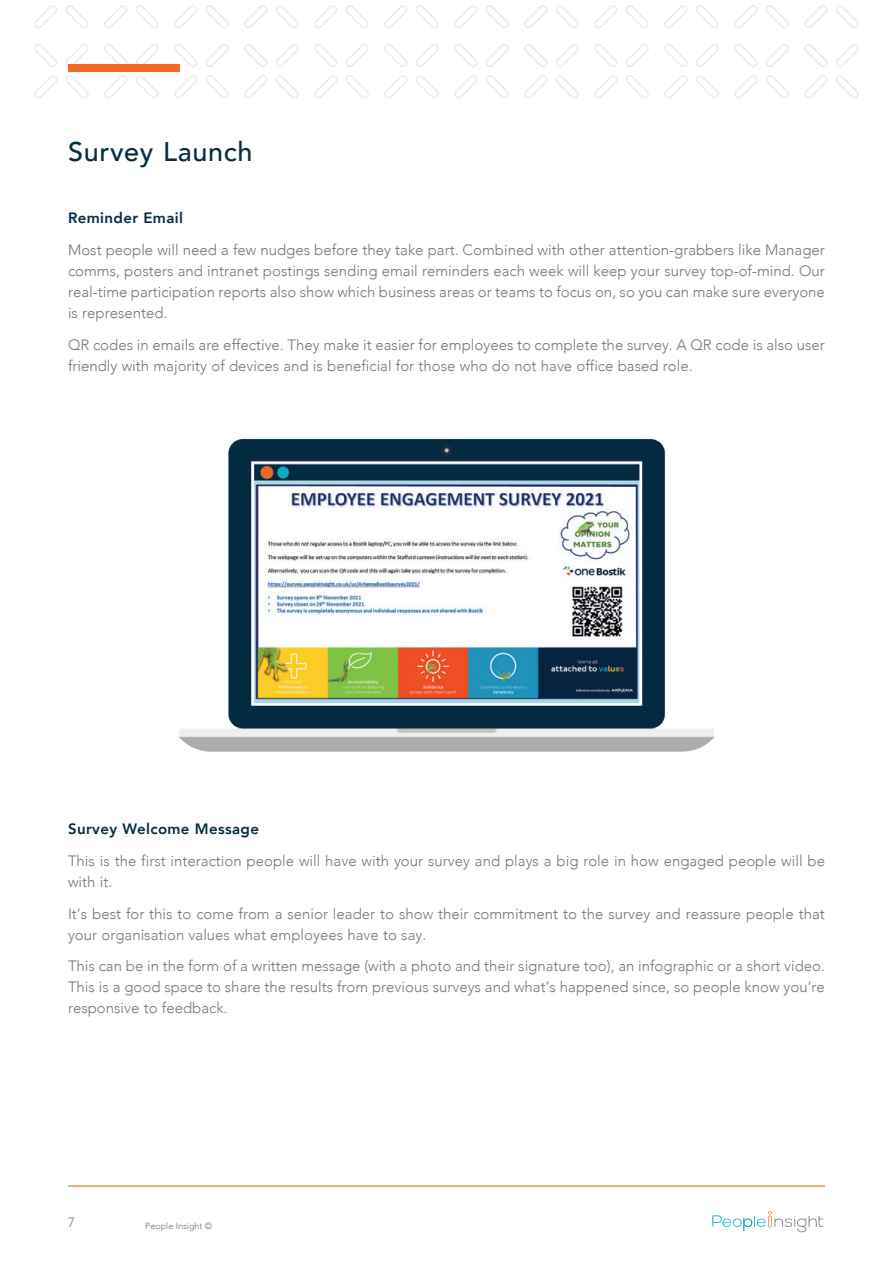
<style>
.page{position:relative;width:893px;height:1263px;background:#fff}
.page>*{position:absolute;margin:0;border:0;box-sizing:border-box;transform-origin:0 0}
.t1{font:500 27px "Avenir";letter-spacing:.025em;color:#052c42}
.t2{font:300 15px/21px "Avenir";color:#75757e}
.t3{font:800 15px "Avenir";letter-spacing:.025em;color:#052c42}
.t4{font:300 13.5px "Avenir";color:#75757e}
.t5{font:300 9px "Avenir";color:#75757e}
</style>
<div class="page">
<svg style="left:712px;top:1211px;width:111px;height:21px"></svg>
<hr style="left:68px;top:1185px;width:757px;height:1px;background:#f36a23">
<svg style="left:34px;top:5px;width:23px;height:23px"></svg>
<svg style="left:65px;top:5px;width:24px;height:23px"></svg>
<svg style="left:104px;top:5px;width:23px;height:23px"></svg>
<svg style="left:135px;top:5px;width:24px;height:23px"></svg>
<svg style="left:174px;top:5px;width:23px;height:23px"></svg>
<svg style="left:206px;top:5px;width:23px;height:23px"></svg>
<svg style="left:244px;top:5px;width:23px;height:23px"></svg>
<svg style="left:276px;top:5px;width:23px;height:23px"></svg>
<svg style="left:314px;top:5px;width:23px;height:23px"></svg>
<svg style="left:346px;top:5px;width:23px;height:23px"></svg>
<svg style="left:384px;top:5px;width:23px;height:23px"></svg>
<svg style="left:416px;top:5px;width:23px;height:23px"></svg>
<svg style="left:454px;top:5px;width:23px;height:23px"></svg>
<svg style="left:486px;top:5px;width:23px;height:23px"></svg>
<svg style="left:524px;top:5px;width:23px;height:23px"></svg>
<svg style="left:556px;top:5px;width:23px;height:23px"></svg>
<svg style="left:594px;top:5px;width:23px;height:23px"></svg>
<svg style="left:626px;top:5px;width:23px;height:23px"></svg>
<svg style="left:664px;top:5px;width:23px;height:23px"></svg>
<svg style="left:696px;top:5px;width:23px;height:23px"></svg>
<svg style="left:734px;top:5px;width:23px;height:23px"></svg>
<svg style="left:766px;top:5px;width:23px;height:23px"></svg>
<svg style="left:804px;top:5px;width:24px;height:23px"></svg>
<svg style="left:836px;top:5px;width:23px;height:23px"></svg>
<svg style="left:34px;top:44px;width:23px;height:23px"></svg>
<svg style="left:34px;top:75px;width:23px;height:23px"></svg>
<svg style="left:65px;top:44px;width:24px;height:22px"></svg>
<svg style="left:65px;top:75px;width:24px;height:23px"></svg>
<svg style="left:104px;top:44px;width:23px;height:20px"></svg>
<svg style="left:104px;top:75px;width:23px;height:23px"></svg>
<svg style="left:135px;top:44px;width:24px;height:20px"></svg>
<svg style="left:135px;top:75px;width:24px;height:23px"></svg>
<svg style="left:174px;top:44px;width:23px;height:24px"></svg>
<svg style="left:174px;top:75px;width:23px;height:23px"></svg>
<svg style="left:206px;top:44px;width:23px;height:23px"></svg>
<svg style="left:206px;top:75px;width:23px;height:23px"></svg>
<svg style="left:244px;top:44px;width:23px;height:23px"></svg>
<svg style="left:244px;top:75px;width:23px;height:23px"></svg>
<svg style="left:276px;top:44px;width:23px;height:23px"></svg>
<svg style="left:276px;top:75px;width:23px;height:23px"></svg>
<svg style="left:314px;top:44px;width:23px;height:23px"></svg>
<svg style="left:314px;top:75px;width:23px;height:23px"></svg>
<svg style="left:346px;top:44px;width:23px;height:23px"></svg>
<svg style="left:346px;top:75px;width:23px;height:23px"></svg>
<svg style="left:384px;top:44px;width:23px;height:23px"></svg>
<svg style="left:384px;top:75px;width:23px;height:23px"></svg>
<svg style="left:416px;top:44px;width:23px;height:23px"></svg>
<svg style="left:416px;top:75px;width:23px;height:23px"></svg>
<svg style="left:454px;top:44px;width:23px;height:23px"></svg>
<svg style="left:454px;top:75px;width:23px;height:23px"></svg>
<svg style="left:486px;top:44px;width:23px;height:23px"></svg>
<svg style="left:486px;top:75px;width:23px;height:23px"></svg>
<svg style="left:524px;top:44px;width:23px;height:23px"></svg>
<svg style="left:524px;top:75px;width:23px;height:23px"></svg>
<svg style="left:556px;top:44px;width:23px;height:23px"></svg>
<svg style="left:556px;top:75px;width:23px;height:23px"></svg>
<svg style="left:594px;top:44px;width:23px;height:23px"></svg>
<svg style="left:594px;top:75px;width:23px;height:23px"></svg>
<svg style="left:626px;top:44px;width:23px;height:23px"></svg>
<svg style="left:626px;top:75px;width:23px;height:23px"></svg>
<svg style="left:664px;top:44px;width:23px;height:23px"></svg>
<svg style="left:664px;top:75px;width:23px;height:23px"></svg>
<svg style="left:696px;top:44px;width:23px;height:23px"></svg>
<svg style="left:696px;top:75px;width:23px;height:23px"></svg>
<svg style="left:734px;top:44px;width:24px;height:23px"></svg>
<svg style="left:734px;top:75px;width:23px;height:23px"></svg>
<svg style="left:766px;top:44px;width:23px;height:23px"></svg>
<svg style="left:766px;top:75px;width:23px;height:23px"></svg>
<svg style="left:804px;top:44px;width:24px;height:23px"></svg>
<svg style="left:804px;top:75px;width:24px;height:23px"></svg>
<svg style="left:836px;top:44px;width:23px;height:23px"></svg>
<svg style="left:836px;top:75px;width:23px;height:23px"></svg>
<div style="left:68px;top:64px;width:111px;height:8px;background:#f36a23"></div>
<img style="left:179px;top:438px;width:535px;height:314px">
<p class="t1" style="left:68px;top:128px;width:186px">Survey Launch</p>
<p class="t3" style="left:68px;top:207px;width:116px">Reminder Email</p>
<p class="t2" style="left:68px;top:239px;width:758px;text-align:justify">Most people will need a few nudges before they take part. Combined with other attention-grabbers like Manager comms, posters and intranet postings sending email reminders each week will keep your survey top-of-mind. Our real-time participation reports also show which business areas or teams to focus on, so you can make sure everyone is represented.</p>
<p class="t2" style="left:68px;top:334px;width:758px">QR codes in emails are effective. They make it easier for employees to complete the survey. A QR code is also user friendly with majority of devices and is beneficial for those who do not have office based role.</p>
<p class="t3" style="left:68px;top:817px;width:192px">Survey Welcome Message</p>
<p class="t2" style="left:68px;top:850px;width:758px">This is the first interaction people will have with your survey and plays a big role in how engaged people will be with it.</p>
<p class="t2" style="left:68px;top:903px;width:758px">It’s best for this to come from a senior leader to show their commitment to the survey and reassure people that your organisation values what employees have to say.</p>
<p class="t2" style="left:68px;top:956px;width:758px;text-align:justify">This can be in the form of a written message (with a photo and their signature too), an infographic or a short video.<br>This is a good space to share the results from previous surveys and what’s happened since, so people know you’re responsive to feedback.</p>
<p class="t4" style="left:68px;top:1214px;width:9px">7</p>
<p class="t5" style="left:145px;top:1221px;width:68px">People Insight ©</p>
</div>
